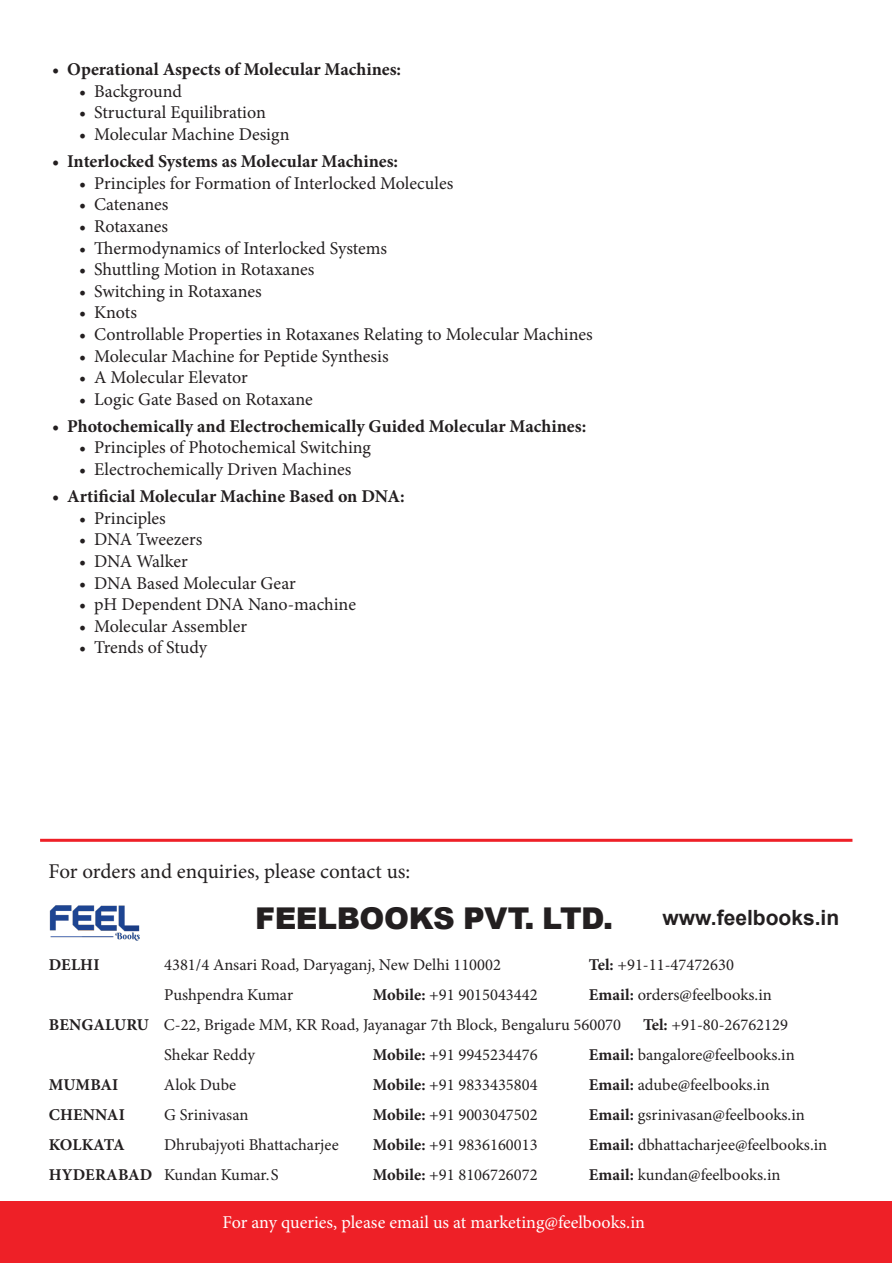
<style>
.page{position:relative;width:892px;height:1263px;background:#fff}
.page>*{position:absolute;margin:0;border:0;box-sizing:border-box;transform-origin:0 0}
.t1{font:900 30px "Arial";letter-spacing:-.015em;color:#231f20}
.t2{font:21px "Minion Pro";color:#231f20}
.t3{font:700 21px "Arial";color:#231f20}
.t4{font:18px "Minion Pro";color:#231f20}
.t5{font:700 18px "Minion Pro";color:#231f20}
.t6{font:18px "Minion Pro";letter-spacing:-.005em;color:#fff}
.t7{font:16.5px/30px "Minion Pro";color:#231f20}
.t8{font:700 16.5px "Minion Pro";letter-spacing:.01em;color:#231f20}
.t9{font:700 16.5px "Minion Pro";letter-spacing:-.015em;color:#231f20}
.s1{font-weight:700}
</style>
<div class="page">
<div style="left:0;top:1200px;width:891px;height:62px;background:#ee2027"></div>
<hr style="left:40px;top:838px;width:812px;height:3px;background:#ee2027">
<img style="left:49px;top:905px;width:91px;height:36px">
<p class="t5" style="left:52px;top:57px;width:350px">• Operational Aspects of Molecular Machines:</p>
<p class="t4" style="left:79px;top:79px;width:104px">• Background</p>
<p class="t4" style="left:79px;top:101px;width:188px">• Structural Equilibration</p>
<p class="t4" style="left:79px;top:122px;width:212px">• Molecular Machine Design</p>
<p class="t5" style="left:52px;top:149px;width:347px">• Interlocked Systems as Molecular Machines:</p>
<p class="t4" style="left:79px;top:171px;width:376px">• Principles for Formation of Interlocked Molecules</p>
<p class="t4" style="left:79px;top:192px;width:91px">• Catenanes</p>
<p class="t4" style="left:79px;top:214px;width:90px">• Rotaxanes</p>
<p class="t4" style="left:79px;top:236px;width:309px">• Thermodynamics of Interlocked Systems</p>
<p class="t4" style="left:79px;top:257px;width:237px">• Shuttling Motion in Rotaxanes</p>
<p class="t4" style="left:79px;top:279px;width:184px">• Switching in Rotaxanes</p>
<p class="t4" style="left:79px;top:300px;width:59px">• Knots</p>
<p class="t4" style="left:79px;top:322px;width:515px">• Controllable Properties in Rotaxanes Relating to Molecular Machines</p>
<p class="t4" style="left:79px;top:344px;width:311px">• Molecular Machine for Peptide Synthesis</p>
<p class="t4" style="left:79px;top:365px;width:170px">• A Molecular Elevator</p>
<p class="t4" style="left:79px;top:387px;width:235px">• Logic Gate Based on Rotaxane</p>
<p class="t5" style="left:52px;top:413px;width:535px">• Photochemically and Electrochemically Guided Molecular Machines:</p>
<p class="t4" style="left:79px;top:435px;width:293px">• Principles of Photochemical Switching</p>
<p class="t4" style="left:79px;top:457px;width:274px">• Electrochemically Driven Machines</p>
<p class="t5" style="left:52px;top:483px;width:354px">• Artificial Molecular Machine Based on DNA:</p>
<p class="t4" style="left:79px;top:506px;width:88px">• Principles</p>
<p class="t4" style="left:79px;top:527px;width:125px">• DNA Tweezers</p>
<p class="t4" style="left:79px;top:549px;width:110px">• DNA Walker</p>
<p class="t4" style="left:79px;top:570px;width:218px">• DNA Based Molecular Gear</p>
<p class="t4" style="left:79px;top:592px;width:278px">• pH Dependent DNA Nano-machine</p>
<p class="t4" style="left:79px;top:614px;width:169px">• Molecular Assembler</p>
<p class="t4" style="left:79px;top:635px;width:129px">• Trends of Study</p>
<p class="t2" style="left:49px;top:857px;width:363px">For orders and enquiries, please contact us:</p>
<p class="t1" style="left:255px;top:896px;width:359px">FEELBOOKS PVT. LTD.</p>
<p class="t3" style="left:662px;top:902px;width:178px">www.feelbooks.in</p>
<p class="t8" style="left:49px;top:953px;width:52px">DELHI</p>
<p class="t7" style="left:164px;top:949px;width:338px">4381/4 Ansari Road, Daryaganj, New Delhi 110002</p>
<p class="t7" style="left:589px;top:949px;width:146px"><span class="s1">Tel:</span> +91-11-47472630</p>
<p class="t7" style="left:164px;top:979px;width:130px">Pushpendra Kumar</p>
<p class="t7" style="left:373px;top:979px;width:166px"><span class="s1">Mobile:</span> +91 9015043442</p>
<p class="t7" style="left:49px;top:979px;width:724px;text-indent:540px"><span class="s1">Email:</span> orders@feelbooks.in<br><span class="s1">BENGALURU</span> C-22, Brigade MM, KR Road, Jayanagar 7th Block, Bengaluru 560070</p>
<p class="t7" style="left:643px;top:1009px;width:146px"><span class="s1">Tel:</span> +91-80-26762129</p>
<p class="t7" style="left:164px;top:1039px;width:92px">Shekar Reddy</p>
<p class="t7" style="left:373px;top:1039px;width:166px"><span class="s1">Mobile:</span> +91 9945234476</p>
<p class="t7" style="left:589px;top:1039px;width:207px"><span class="s1">Email:</span> bangalore@feelbooks.in</p>
<p class="t8" style="left:49px;top:1073px;width:71px">MUMBAI</p>
<p class="t7" style="left:164px;top:1069px;width:74px">Alok Dube</p>
<p class="t7" style="left:373px;top:1069px;width:166px"><span class="s1">Mobile:</span> +91 9833435804</p>
<p class="t7" style="left:589px;top:1069px;width:182px"><span class="s1">Email:</span> adube@feelbooks.in</p>
<p class="t8" style="left:49px;top:1103px;width:78px">CHENNAI</p>
<p class="t7" style="left:164px;top:1099px;width:86px">G Srinivasan</p>
<p class="t7" style="left:373px;top:1099px;width:166px"><span class="s1">Mobile:</span> +91 9003047502</p>
<p class="t7" style="left:589px;top:1099px;width:217px"><span class="s1">Email:</span> gsrinivasan@feelbooks.in</p>
<p class="t9" style="left:49px;top:1133px;width:78px">KOLKATA</p>
<p class="t7" style="left:164px;top:1129px;width:176px">Dhrubajyoti Bhattacharjee</p>
<p class="t7" style="left:373px;top:1129px;width:166px"><span class="s1">Mobile:</span> +91 9836160013</p>
<p class="t7" style="left:589px;top:1129px;width:240px"><span class="s1">Email:</span> dbhattacharjee@feelbooks.in</p>
<p class="t7" style="left:49px;top:1159px;width:231px"><span class="s1">HYDERABAD</span> Kundan Kumar. S</p>
<p class="t7" style="left:373px;top:1159px;width:166px"><span class="s1">Mobile:</span> +91 8106726072</p>
<p class="t7" style="left:589px;top:1159px;width:193px"><span class="s1">Email:</span> kundan@feelbooks.in</p>
<p class="t6" style="left:223px;top:1210px;width:424px">For any queries, please email us at marketing@feelbooks.in</p>
</div>
